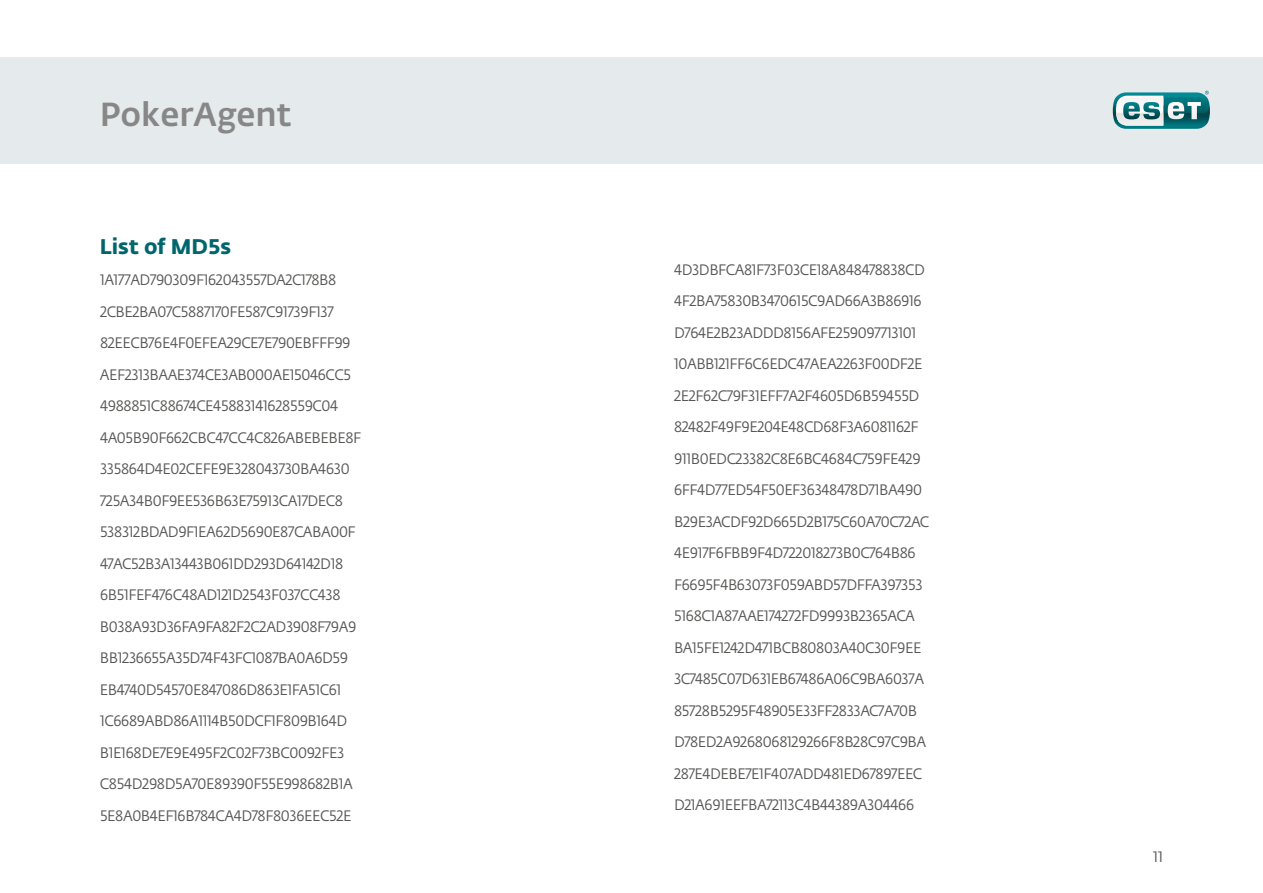
<style>
.page{position:relative;width:1263px;height:893px;background:#fff}
.page>*{position:absolute;margin:0;border:0;box-sizing:border-box;transform-origin:0 0}
.t1{font:500 33px "Fedra Sans Alt Pro";color:#878787}
.t2{font:700 21px "Fedra Sans Alt Pro";color:#00656c}
.t3{font:15px/31.5px "Fedra Sans Alt Pro";letter-spacing:-.025em;color:#575756;scale:.96 1}
.t4{font:15px "Fedra Sans Alt Pro";letter-spacing:-.025em;color:#575756}
</style>
<div class="page">
<div style="left:0;top:57px;width:1263px;height:107px;background:#e5eaec"></div>
<svg style="left:1113px;top:91px;width:97px;height:38px"></svg>
<h1 class="t1" style="left:100px;top:94px;width:193px">PokerAgent</h1>
<h2 class="t2" style="left:100px;top:233px;width:133px">List of MD5s</h2>
<p class="t3" style="left:100px;top:264px;width:274px">1A177AD790309F162043557DA2C178B8<br>2CBE2BA07C5887170FE587C91739F137<br>82EECB76E4F0EFEA29CE7E790EBFFF99<br>AEF2313BAAE374CE3AB000AE15046CC5<br>4988851C88674CE45883141628559C04<br>4A05B90F662CBC47CC4C826ABEBEBE8F 335864D4E02CEFE9E328043730BA4630<br>725A34B0F9EE536B63E75913CA17DEC8<br>538312BDAD9F1EA62D5690E87CABA00F 47AC52B3A13443B061DD293D64142D18<br>6B51FEF476C48AD121D2543F037CC438<br>B038A93D36FA9FA82F2C2AD3908F79A9<br>BB1236655A35D74F43FC1087BA0A6D59<br>EB4740D54570E847086D863E1FA51C61<br>1C6689ABD86A1114B50DCF1F809B164D B1E168DE7E9E495F2C02F73BC0092FE3<br>C854D298D5A70E89390F55E998682B1A 5E8A0B4EF16B784CA4D78F8036EEC52E</p>
<p class="t3" style="left:674px;top:254px;width:267px">4D3DBFCA81F73F03CE18A848478838CD 4F2BA75830B3470615C9AD66A3B86916<br>D764E2B23ADDD8156AFE259097713101<br>10ABB121FF6C6EDC47AEA2263F00DF2E 2E2F62C79F31EFF7A2F4605D6B59455D 82482F49F9E204E48CD68F3A6081162F 911B0EDC23382C8E6BC4684C759FE429<br>6FF4D77ED54F50EF36348478D71BA490<br>B29E3ACDF92D665D2B175C60A70C72AC 4E917F6FBB9F4D722018273B0C764B86<br>F6695F4B63073F059ABD57DFFA397353<br>5168C1A87AAE174272FD9993B2365ACA BA15FE1242D471BCB80803A40C30F9EE 3C7485C07D631EB67486A06C9BA6037A 85728B5295F48905E33FF2833AC7A70B D78ED2A9268068129266F8B28C97C9BA 287E4DEBE7E1F407ADD481ED67897EEC D21A691EEFBA72113C4B44389A304466</p>
<p class="t4" style="left:1153px;top:847px;width:11px">11</p>
</div>
